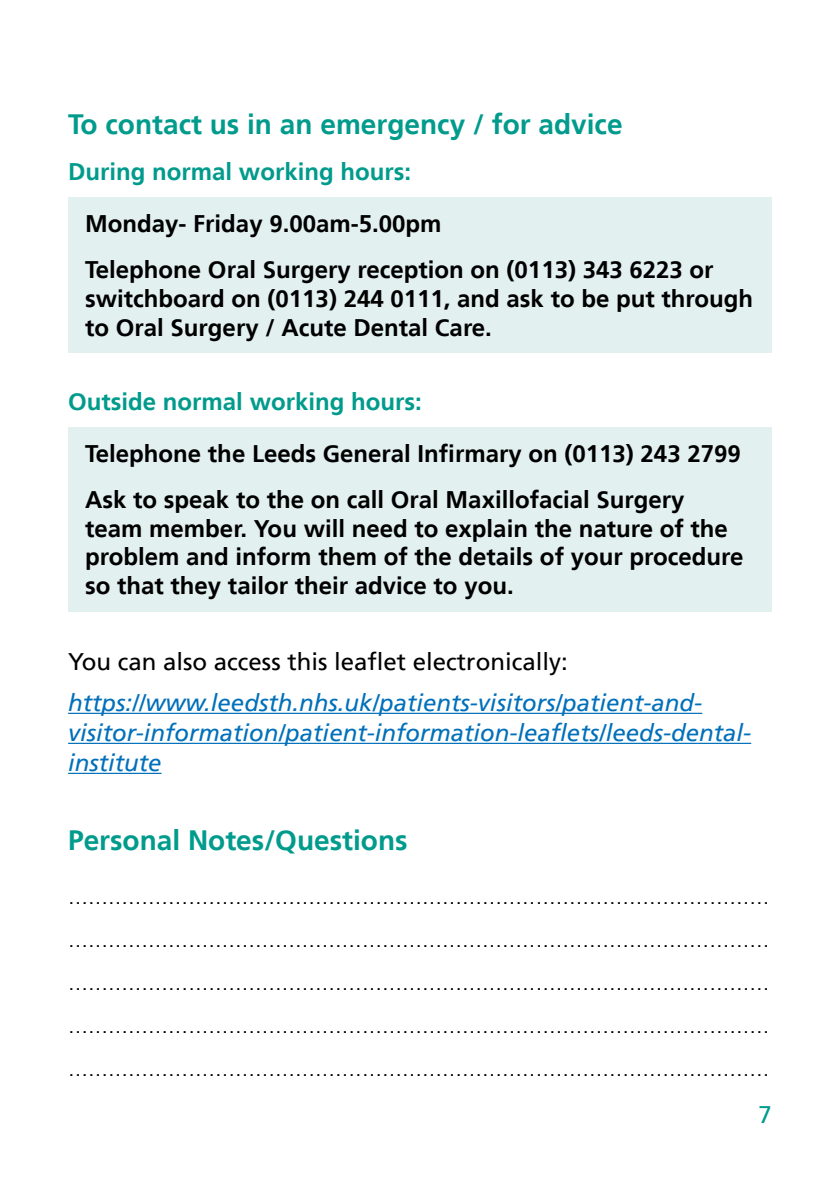
<style>
.page{position:relative;width:840px;height:1191px;background:#fff}
.page>*{position:absolute;margin:0;border:0;box-sizing:border-box;transform-origin:0 0}
.t1{font:700 28px "Frutiger LT";color:#009b8c}
.t2{font:300 24px/43px "Frutiger LT";color:#000;text-align:justify}
.t3{font:700 24px/28.8px "Frutiger LT";color:#000}
.t4{font:italic 24px/30px "Frutiger LT";color:#0070ba}
.t5{font:700 24px "Frutiger LT";color:#009b8c}
.t6{font:24px "Frutiger LT";color:#000}
.t7{font:24px "Frutiger LT";color:#009b8c}
</style>
<div class="page">
<hr style="left:68px;top:712px;width:633px;height:2px;background:#0070ba">
<hr style="left:68px;top:742px;width:682px;height:2px;background:#0070ba">
<hr style="left:68px;top:772px;width:93px;height:2px;background:#0070ba">
<div style="left:68px;top:197px;width:703px;height:156px;background:#e2f0ef"></div>
<div style="left:68px;top:427px;width:703px;height:184px;background:#e2f0ef"></div>
<p class="t1" style="left:68px;top:108px;width:555px">To contact us in an emergency / for advice</p>
<p class="t5" style="left:68px;top:158px;width:344px">During normal working hours:</p>
<p class="t3" style="left:85px;top:201px;width:629px;line-height:45.8px">Monday- Friday 9.00am-5.00pm<br>Telephone Oral Surgery reception on (0113) 343 6223 or</p>
<p class="t3" style="left:85px;top:284px;width:669px">switchboard on (0113) 244 0111, and ask to be put through to Oral Surgery / Acute Dental Care.</p>
<p class="t5" style="left:68px;top:387px;width:355px">Outside normal working hours:</p>
<p class="t3" style="left:85px;top:431px;width:656px;line-height:45.8px">Telephone the Leeds General Infirmary on (0113) 243 2799<br>Ask to speak to the on call Oral Maxillofacial Surgery</p>
<p class="t3" style="left:85px;top:514px;width:659px">team member. You will need to explain the nature of the problem and inform them of the details of your procedure so that they tailor their advice to you.</p>
<p class="t6" style="left:68px;top:647px;width:501px">You can also access this leaflet electronically:</p>
<p class="t4" style="left:68px;top:688px;width:684px">https://www.leedsth.nhs.uk/patients-visitors/patient-and&shy;visitor-information/patient-information-leaflets/leeds-dental&shy;institute</p>
<p class="t1" style="left:68px;top:823px;width:341px">Personal Notes/Questions</p>
<p class="t2" style="left:68px;top:875px;width:702px">......................................................................................................... ......................................................................................................... ......................................................................................................... ......................................................................................................... .........................................................................................................</p>
<p class="t7" style="left:758px;top:1101px;width:15px">7</p>
</div>
